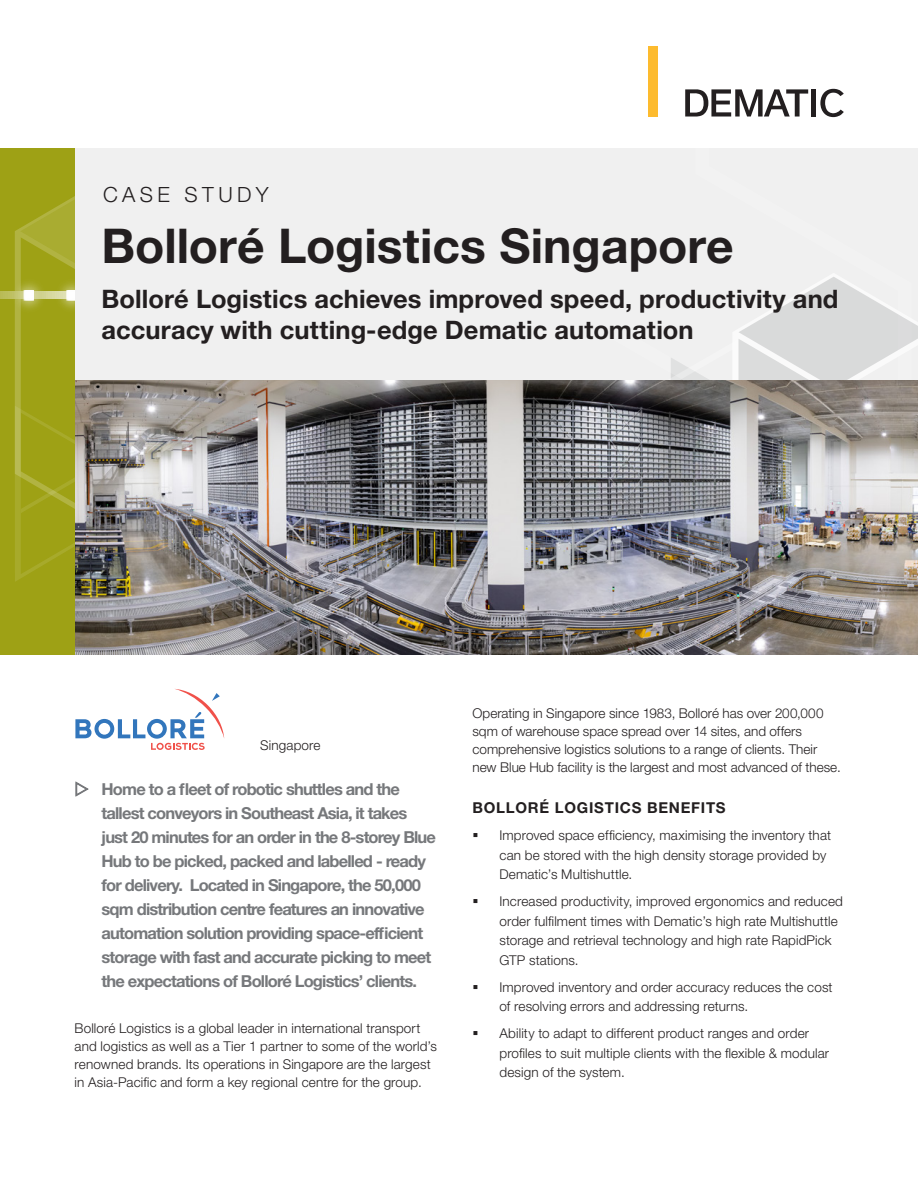
<style>
.page{position:relative;width:918px;height:1188px;background:#fff}
.page>*{position:absolute;margin:0;border:0;box-sizing:border-box;transform-origin:0 0}
.CS_Cover_Title{font:700 48px "Helvetica Neue LT Std";color:#231f20}
.CS_Cover_Subtitle{font:700 25.5px/31.5px "Helvetica Neue LT Std";letter-spacing:.005em;color:#231f20}
.t1{font:300 21px "Helvetica Neue LT Std";letter-spacing:.21em;color:#231f20}
.t2{font:700 16.5px/24px "Helvetica Neue LT Std";letter-spacing:-.05em;color:#76787b}
.CS_Heading_1{font:700 15px "Helvetica Neue LT Std";letter-spacing:.05em;color:#231f20}
.CS_Body{font:300 13.5px/19.5px "Helvetica Neue LT Std";letter-spacing:.01em;color:#231f20}
</style>
<div class="page">
<div style="left:0;top:148px;width:918px;height:378px;background:#f0f0f0"></div>
<svg style="left:671px;top:277px;width:247px;height:103px"></svg>
<img style="left:75px;top:380px;width:843px;height:275px">
<svg style="left:75px;top:689px;width:149px;height:61px"></svg>
<div style="left:0;top:149px;width:75px;height:506px;background:#9ea115"></div>
<div style="left:0;top:292px;width:75px;height:6px;background:#babd5a"></div>
<svg style="left:8px;top:196px;width:67px;height:386px"></svg>
<div style="left:23px;top:290px;width:11px;height:10px;background:#fff"></div>
<svg style="left:685px;top:89px;width:123px;height:28px"></svg>
<div style="left:811px;top:89px;width:5px;height:28px;background:#231f20"></div>
<svg style="left:820px;top:89px;width:24px;height:28px"></svg>
<div style="left:648px;top:46px;width:9px;height:71px;background:#fdbb2e"></div>
<h3 class="t1" style="left:103px;top:181px;width:167px">CASE STUDY</h3>
<p class="CS_Cover_Title" style="left:102px;top:216px;width:634px">Bolloré Logistics Singapore</p>
<p class="CS_Cover_Subtitle" style="left:102px;top:282px;width:738px">Bolloré Logistics achieves improved speed, productivity and accuracy with cutting-edge Dematic automation</p>
<p class="CS_Body" style="left:260px;top:735px;width:62px">Singapore</p>
<p class="t2" style="left:102px;top:777px;width:336px">Home to a fleet of robotic shuttles and the tallest conveyors in Southeast Asia, it takes just 20 minutes for an order in the 8-storey Blue Hub to be picked, packed and labelled - ready for delivery. Located in Singapore, the 50,000 sqm distribution centre features an innovative automation solution providing space-efficient storage with fast and accurate picking to meet the expectations of Bolloré Logistics’ clients.</p>
<p class="CS_Body" style="left:75px;top:1018px;width:364px;line-height:18px">Bolloré Logistics is a global leader in international transport and logistics as well as a Tier 1 partner to some of the world’s renowned brands. Its operations in Singapore are the largest in Asia-Pacific and form a key regional centre for the group.</p>
<p class="CS_Body" style="left:472px;top:704px;width:370px;line-height:18px">Operating in Singapore since 1983, Bolloré has over 200,000 sqm of warehouse space spread over 14 sites, and offers comprehensive logistics solutions to a range of clients. Their new Blue Hub facility is the largest and most advanced of these.</p>
<p class="CS_Heading_1" style="left:472px;top:799px;width:255px">BOLLORÉ LOGISTICS BENEFITS</p>
<p class="CS_Body" style="left:500px;top:825px;width:333px">Improved space efficiency, maximising the inventory that can be stored with the high density storage provided by<br>Dematic’s Multishuttle.</p>
<p class="CS_Body" style="left:500px;top:891px;width:345px">Increased productivity, improved ergonomics and reduced order fulfilment times with Dematic’s high rate Multishuttle storage and retrieval technology and high rate RapidPick GTP stations.</p>
<p class="CS_Body" style="left:500px;top:977px;width:335px">Improved inventory and order accuracy reduces the cost of resolving errors and addressing returns.</p>
<p class="CS_Body" style="left:500px;top:1024px;width:331px">Ability to adapt to different product ranges and order profiles to suit multiple clients with the flexible &amp; modular design of the system.</p>
</div>
